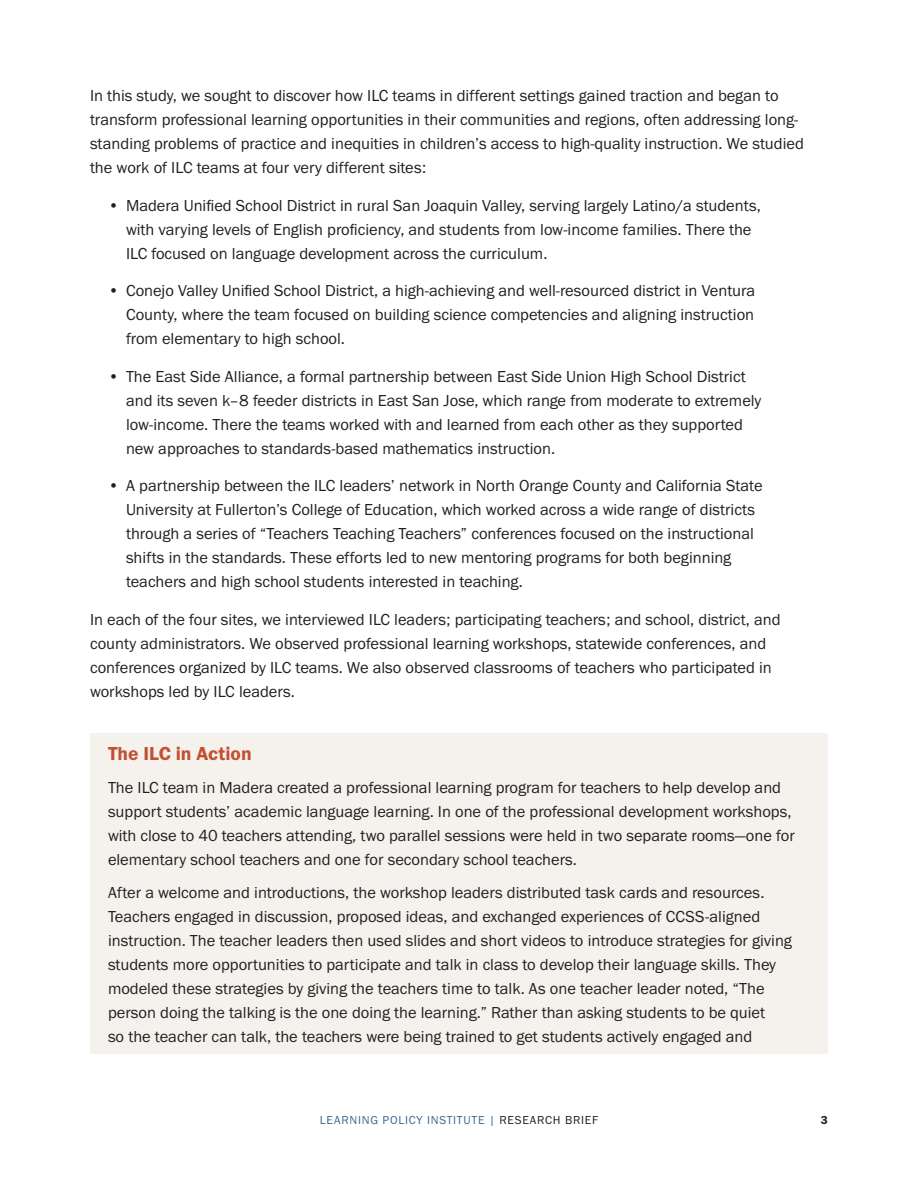
<style>
.page{position:relative;width:918px;height:1188px;background:#fff}
.page>*{position:absolute;margin:0;border:0;box-sizing:border-box;transform-origin:0 0}
.t1{font:19.5px "Franklin Gothic URW Dem";color:#c25131}
.t2{font:16.5px/24px "Franklin Gothic URW Boo";color:#231f20}
.t3{font:12px "Franklin Gothic URW Boo";letter-spacing:.06em;color:#3e6a91}
.t4{font:12px "Franklin Gothic URW Dem";color:#231f20}
.s1{color:#231f20}
</style>
<div class="page">
<div style="left:90px;top:733px;width:738px;height:46px;background:#f5f2ee"></div>
<div style="left:90px;top:768px;width:738px;height:109px;background:#f5f2ee"></div>
<div style="left:90px;top:873px;width:738px;height:181px;background:#f5f2ee"></div>
<p class="t2" style="left:90px;top:83px;width:715px">In this study, we sought to discover how ILC teams in different settings gained traction and began to transform professional learning opportunities in their communities and regions, often addressing long&shy;standing problems of practice and inequities in children’s access to high-quality instruction. We studied the work of ILC teams at four very different sites:</p>
<p class="t2" style="left:126px;top:193px;width:636px;text-indent:-18px">• Madera Unified School District in rural San Joaquin Valley, serving largely Latino/a students, with varying levels of English proficiency, and students from low-income families. There the<br>ILC focused on language development across the curriculum.</p>
<p class="t2" style="left:126px;top:278px;width:631px;text-align:justify;text-indent:-18px">• Conejo Valley Unified School District, a high-achieving and well-resourced district in Ventura County, where the team focused on building science competencies and aligning instruction from elementary to high school.</p>
<p class="t2" style="left:126px;top:364px;width:637px;text-indent:-18px">• The East Side Alliance, a formal partnership between East Side Union High School District and its seven k–8 feeder districts in East San Jose, which range from moderate to extremely low-income. There the teams worked with and learned from each other as they supported new approaches to standards-based mathematics instruction.</p>
<p class="t2" style="left:126px;top:473px;width:638px;text-indent:-18px">• A partnership between the ILC leaders’ network in North Orange County and California State University at Fullerton’s College of Education, which worked across a wide range of districts through a series of “Teachers Teaching Teachers” conferences focused on the instructional shifts in the standards. These efforts led to new mentoring programs for both beginning teachers and high school students interested in teaching.</p>
<p class="t2" style="left:90px;top:607px;width:692px">In each of the four sites, we interviewed ILC leaders; participating teachers; and school, district, and county administrators. We observed professional learning workshops, statewide conferences, and conferences organized by ILC teams. We also observed classrooms of teachers who participated in workshops led by ILC leaders.</p>
<p class="t1" style="left:108px;top:741px;width:145px">The ILC in Action</p>
<p class="t2" style="left:108px;top:775px;width:688px">The ILC team in Madera created a professional learning program for teachers to help develop and support students’ academic language learning. In one of the professional development workshops, with close to 40 teachers attending, two parallel sessions were held in two separate rooms—one for elementary school teachers and one for secondary school teachers.</p>
<p class="t2" style="left:108px;top:880px;width:685px">After a welcome and introductions, the workshop leaders distributed task cards and resources.<br>Teachers engaged in discussion, proposed ideas, and exchanged experiences of CCSS-aligned instruction. The teacher leaders then used slides and short videos to introduce strategies for giving students more opportunities to participate and talk in class to develop their language skills. They modeled these strategies by giving the teachers time to talk. As one teacher leader noted, “The person doing the talking is the one doing the learning.” Rather than asking students to be quiet<br>so the teacher can talk, the teachers were being trained to get students actively engaged and</p>
<p class="t3" style="left:320px;top:1113px;width:280px">LEARNING POLICY INSTITUTE | <span class="s1">RESEARCH BRIEF</span></p>
<p class="t4" style="left:821px;top:1113px;width:9px">3</p>
</div>
